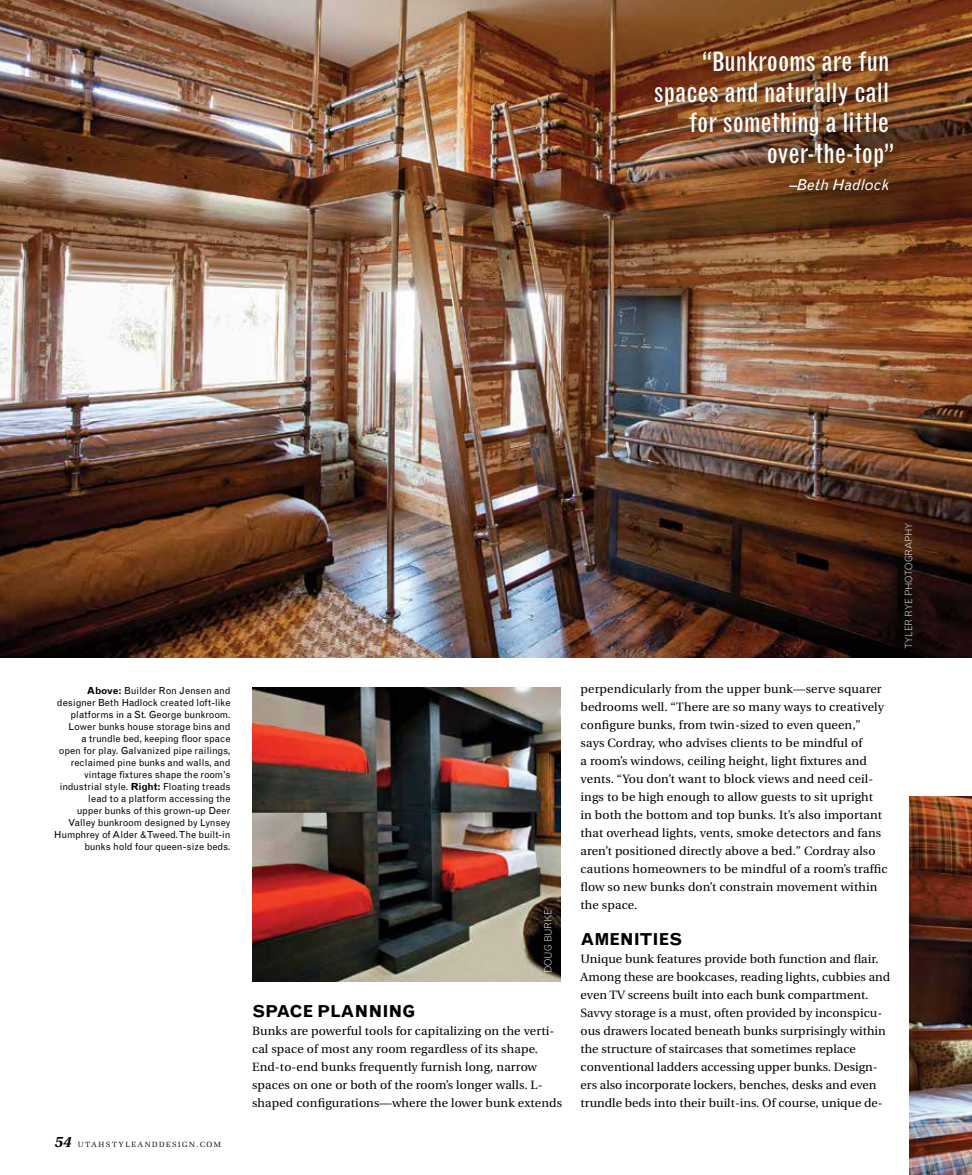
<style>
.page{position:relative;width:972px;height:1175px;background:#fff}
.page>*{position:absolute;margin:0;border:0;box-sizing:border-box;transform-origin:0 0}
.t1{font:condensed 26.25px/30.5px "Grotesque";color:#fff;text-align:right}
.t2{font:700 16.5px "Grotesque";letter-spacing:-.01em;color:#000}
.t3{font:italic 15px "Grotesque";letter-spacing:.02em;color:#fff}
.t4{font:12px/18px "Utopia";letter-spacing:.01em;color:#000}
.t5{font:9.75px/12px "Grotesque";letter-spacing:-.005em;color:#000;text-align:right}
.t6{font:300 9.75px "Grotesque";letter-spacing:-.01em;color:#fff}
.t7{font:7.5px "Melior";letter-spacing:.2em;color:#000}
.s1{font-weight:700}
.s2{font-family:"Utopia";font-weight:700;font-style:italic;font-size:15px}
</style>
<div class="page">
<img style="left:909px;top:796px;width:63px;height:378px">
<img style="left:252px;top:687px;width:309px;height:294px">
<img style="left:0;top:0;width:972px;height:657px">
<div style="left:652px;top:49px;width:253px;height:153px;background:#000;opacity:.3"></div>
<h1 class="t1" style="left:654px;top:47px;width:242px">“Bunkrooms are fun spaces and naturally call for something a little over-the-top”</h1>
<p class="t3" style="left:789px;top:176px;width:101px">–Beth Hadlock</p>
<p class="t5" style="left:54px;top:684px;width:178px"><span class="s1">ABOVE:</span> Builder Ron Jensen and designer Beth Hadlock created loft-like platforms in a St. George bunkroom.<br>Lower bunks house storage bins and<br>a trundle bed, keeping floor space<br>open for play. Galvanized pipe railings, reclaimed pine bunks and walls, and vintage fixtures shape the room’s industrial style. <span class="s1">RIGHT:</span> Floating treads lead to a platform accessing the<br>upper bunks of this grown-up Deer Valley bunkroom designed by Lynsey Humphrey of Alder &amp; Tweed. The built-in bunks hold four queen-size beds.</p>
<p class="t7" style="left:54px;top:1139px;width:169px"><span class="s2">54</span> UTAHSTYLEANDDESIGN.COM</p>
<p class="t6" style="left:542px;top:973px;width:66px;rotate:-90deg">doug burke</p>
<h2 class="t2" style="left:252px;top:1001px;width:165px">SPACE PLANNING</h2>
<p class="t4" style="left:252px;top:1022px;width:311px">Bunks are powerful tools for capitalizing on the verti&shy;cal space of most any room regardless of its shape.<br>End-to-end bunks frequently furnish long, narrow spaces on one or both of the room’s longer walls. L&shy;shaped configurations—where the lower bunk extends</p>
<p class="t4" style="left:581px;top:680px;width:309px">perpendicularly from the upper bunk—serve squarer bedrooms well. “There are so many ways to creatively configure bunks, from twin-sized to even queen,” says Cordray, who advises clients to be mindful of<br>a room’s windows, ceiling height, light fixtures and vents. “You don’t want to block views and need ceil&shy;ings to be high enough to allow guests to sit upright<br>in both the bottom and top bunks. It’s also important that overhead lights, vents, smoke detectors and fans aren’t positioned directly above a bed.” Cordray also cautions homeowners to be mindful of a room’s traffic flow so new bunks don’t constrain movement within the space.</p>
<h2 class="t2" style="left:581px;top:929px;width:103px">AMENITIES</h2>
<p class="t4" style="left:581px;top:950px;width:311px">Unique bunk features provide both function and flair.<br>Among these are bookcases, reading lights, cubbies and even TV screens built into each bunk compartment.<br>Savvy storage is a must, often provided by inconspicu&shy;ous drawers located beneath bunks surprisingly within the structure of staircases that sometimes replace conventional ladders accessing upper bunks. Design&shy;ers also incorporate lockers, benches, desks and even trundle beds into their built-ins. Of course, unique de-</p>
<p class="t6" style="left:903px;top:649px;width:128px;rotate:-90deg">Tyler rye photography</p>
</div>
